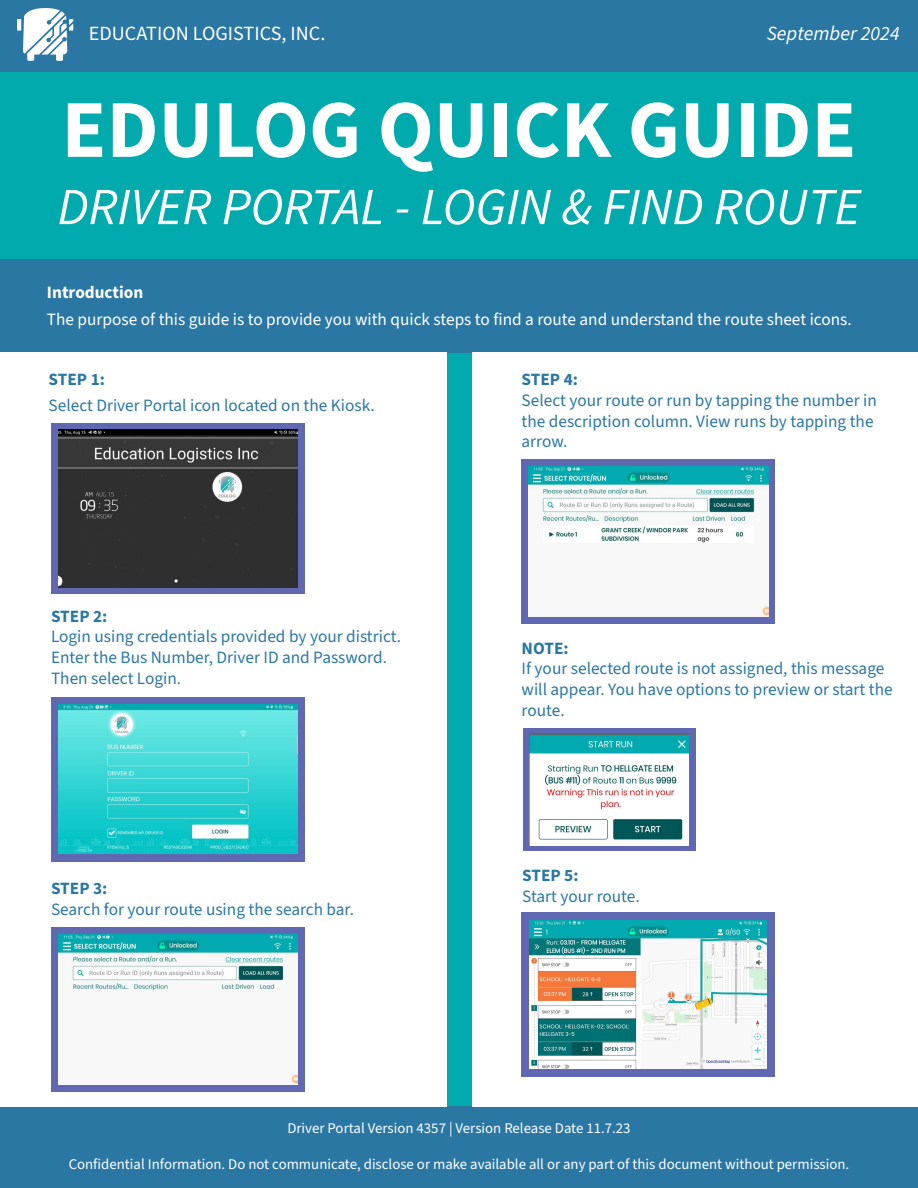
<style>
.page{position:relative;width:918px;height:1188px;background:#00aaad}
.page>*{position:absolute;margin:0;border:0;box-sizing:border-box;transform-origin:0 0}
.t1{font:700 82.05px "Source Sans 3";color:#fff}
.t2{font:italic 52.05px "Source Sans 3";color:#fff}
.t3{font:20.1px "Source Sans 3";color:#fff}
.t4{font:italic 20.1px "Source Sans 3";color:#fff}
.t5{font:17.25px/20.7px "Source Sans 3";color:#2a77a4}
.t6{font:17.25px "Source Sans 3";color:#fff}
.t7{font:700 17.25px "Source Sans 3";color:#2a77a4}
.t8{font:700 17.25px "Source Sans 3";color:#fff}
.t9{font:14.85px "Source Sans 3";color:#fff}
</style>
<div class="page">
<div style="left:0;top:259px;width:918px;height:94px;background:#2a77a4"></div>
<div style="left:1px;top:0;width:917px;height:71px;background:#2a77a4"></div>
<div style="left:0;top:1107px;width:918px;height:81px;background:#2a77a4"></div>
<div style="left:0;top:353px;width:447px;height:754px;background:#fff"></div>
<div style="left:472px;top:353px;width:446px;height:754px;background:#fff"></div>
<img style="left:18px;top:8px;width:56px;height:53px">
<div style="left:51px;top:928px;width:254px;height:164px;background:#5f68b0"></div>
<div style="left:51px;top:697px;width:254px;height:164px;background:#5f68b0"></div>
<img style="left:58px;top:705px;width:240px;height:149px">
<div style="left:51px;top:424px;width:254px;height:170px;background:#5f68b0"></div>
<img style="left:58px;top:430px;width:240px;height:157px">
<div style="left:521px;top:459px;width:254px;height:165px;background:#5f68b0"></div>
<img style="left:529px;top:467px;width:239px;height:149px">
<img style="left:58px;top:935px;width:240px;height:150px">
<div style="left:70px;top:992px;width:222px;height:28px;background:#f8f8f8"></div>
<div style="left:522px;top:912px;width:253px;height:164px;background:#5f68b0"></div>
<div style="left:523px;top:728px;width:172px;height:123px;background:#5f68b0"></div>
<img style="left:530px;top:734px;width:159px;height:111px">
<img style="left:530px;top:920px;width:237px;height:148px">
<p class="t3" style="left:89px;top:20px;width:238px">EDUCATION LOGISTICS, INC.</p>
<p class="t4" style="left:767px;top:20px;width:134px">September 2024</p>
<h1 class="t1" style="left:62px;top:76px;width:796px">EDULOG QUICK GUIDE</h1>
<h2 class="t2" style="left:58px;top:174px;width:804px">DRIVER PORTAL - LOGIN &amp; FIND ROUTE</h2>
<p class="t8" style="left:47px;top:281px;width:98px">Introduction</p>
<p class="t6" style="left:47px;top:309px;width:806px">The purpose of this guide is to provide you with quick steps to find a route and understand the route sheet icons.</p>
<p class="t7" style="left:49px;top:368px;width:58px">STEP 1:</p>
<p class="t5" style="left:49px;top:395px;width:328px">Select Driver Portal icon located on the Kiosk.</p>
<p class="t7" style="left:51px;top:605px;width:58px">STEP 2:</p>
<p class="t5" style="left:51px;top:626px;width:351px">Login using credentials provided by your district.<br>Enter the Bus Number, Driver ID and Password.<br>Then select Login.</p>
<p class="t7" style="left:51px;top:877px;width:58px">STEP 3:</p>
<p class="t5" style="left:51px;top:899px;width:304px">Search for your route using the search bar.</p>
<p class="t7" style="left:522px;top:368px;width:58px">STEP 4:</p>
<p class="t5" style="left:522px;top:390px;width:357px">Select your route or run by tapping the number in the description column. View runs by tapping the arrow.</p>
<p class="t7" style="left:522px;top:637px;width:49px">NOTE:</p>
<p class="t5" style="left:522px;top:658px;width:373px">If your selected route is not assigned, this message will appear. You have options to preview or start the route.</p>
<p class="t7" style="left:522px;top:864px;width:58px">STEP 5:</p>
<p class="t5" style="left:522px;top:885px;width:119px">Start your route.</p>
<p class="t9" style="left:287px;top:1119px;width:345px">Driver Portal Version 4357 | Version Release Date 11.7.23</p>
<p class="t9" style="left:69px;top:1155px;width:782px">Confidential Information. Do not communicate, disclose or make available all or any part of this document without permission.</p>
</div>
